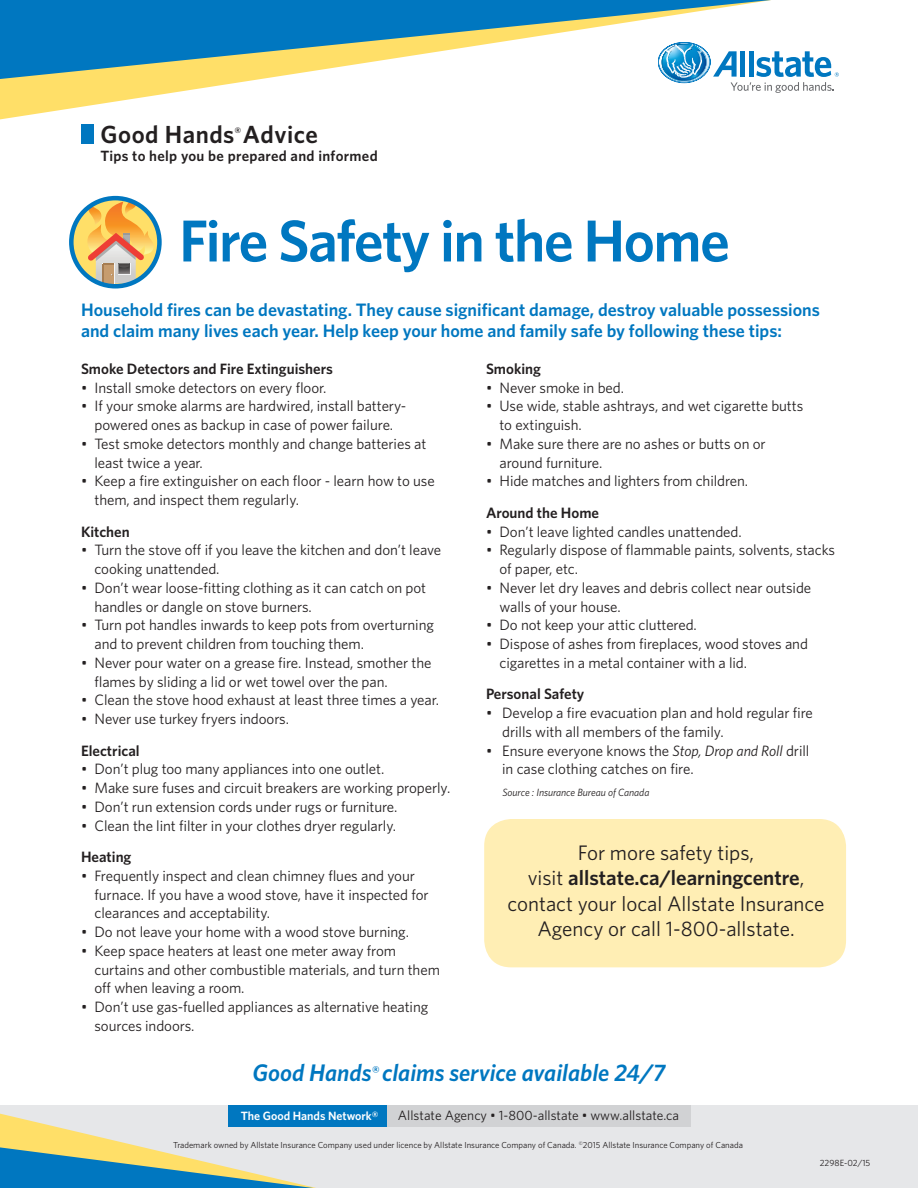
<style>
.page{position:relative;width:918px;height:1188px;background:#fff}
.page>*{position:absolute;margin:0;border:0;box-sizing:border-box;transform-origin:0 0}
.t1{font:600 59.25px "Whitney";letter-spacing:-.025em;color:#0077c0}
.t2{font:600 24.75px "Whitney";letter-spacing:.02em;color:#231f20}
.t3{font:italic 600 24px "Whitney";color:#0077c0}
.t4{font:21px/25.5px "Whitney";color:#231f20;text-align:center}
.first_paragraph{font:600 18px/21px "Whitney";color:#0077c0}
.Bullet_Points{font:15px/18.8px "Whitney";letter-spacing:-.005em;color:#231f20}
.Bullet_Heading{font:600 15px "Whitney";color:#231f20}
.t5{font:600 14.85px "Whitney";letter-spacing:.02em;color:#231f20}
.t6{font:13.5px "Whitney";color:#231f20}
.t7{font:600 12px "Whitney";color:#fff}
.Bullet_Points-2{font:italic 10.5px "Whitney";letter-spacing:-.005em;color:#231f20}
.t8{font:9px "Whitney";color:#231f20}
.t9{font:8.7px "Whitney";color:#231f20}
.s1{font-style:italic}
.s2{font-weight:600}
</style>
<div class="page">
<div style="left:81px;top:124px;width:13px;height:20px;background:#0077c0"></div>
<svg style="left:0;top:79px;width:261px;height:40px"></svg>
<svg style="left:0;top:0;width:771px;height:79px;fill:#0077c0"></svg>
<svg style="left:658px;top:43px;width:181px;height:50px"></svg>
<div style="left:0;top:1106px;width:918px;height:82px;background:#e6e7e9"></div>
<svg style="left:0;top:1114px;width:316px;height:74px"></svg>
<div style="left:228px;top:1106px;width:159px;height:21px;background:#0077c0"></div>
<div style="left:387px;top:1106px;width:303px;height:21px;background:#d1d2d4"></div>
<div style="left:484px;top:819px;width:362px;height:148px;background:#ffeeb4;border-radius:27px"></div>
<svg style="left:71px;top:198px;width:88px;height:88px"></svg>
<svg style="left:87px;top:201px;width:67px;height:83px;background:#d8b57b"></svg>
<div style="left:69px;top:196px;width:93px;height:93px;border:4px solid #0077c0;border-radius:50%"></div>
<p class="t2" style="left:101px;top:119px;width:219px">Good Hands<sup>®</sup>Advice</p>
<p class="t5" style="left:101px;top:146px;width:279px">Tips to help you be prepared and informed</p>
<p class="t1" style="left:179px;top:205px;width:552px">Fire Safety in the Home</p>
<p class="first_paragraph" style="left:81px;top:299px;width:741px">Household fires can be devastating. They cause significant damage, destroy valuable possessions and claim many lives each year. Help keep your home and family safe by following these tips:</p>
<p class="Bullet_Heading" style="left:81px;top:360px;width:253px">Smoke Detectors and Fire Extinguishers</p>
<p class="Bullet_Points" style="left:81px;top:378px;width:247px">• Install smoke detectors on every floor.</p>
<p class="Bullet_Points" style="left:81px;top:396px;width:327px;text-align:center">• If your smoke alarms are hardwired, install battery&shy;powered ones as backup in case of power failure.</p>
<p class="Bullet_Points" style="left:94px;top:434px;width:333px;text-indent:-14px">• Test smoke detectors monthly and change batteries at least twice a year.</p>
<p class="Bullet_Points" style="left:94px;top:471px;width:342px;text-indent:-14px">• Keep a fire extinguisher on each floor - learn how to use them, and inspect them regularly.</p>
<p class="Bullet_Heading" style="left:81px;top:522px;width:50px">Kitchen</p>
<p class="Bullet_Points" style="left:94px;top:540px;width:348px;text-indent:-14px">• Turn the stove off if you leave the kitchen and don’t leave cooking unattended.</p>
<p class="Bullet_Points" style="left:94px;top:578px;width:333px;text-indent:-14px">• Don’t wear loose-fitting clothing as it can catch on pot handles or dangle on stove burners.</p>
<p class="Bullet_Points" style="left:94px;top:615px;width:341px;text-indent:-14px">• Turn pot handles inwards to keep pots from overturning and to prevent children from touching them.</p>
<p class="Bullet_Points" style="left:94px;top:653px;width:339px;text-indent:-14px">• Never pour water on a grease fire. Instead, smother the flames by sliding a lid or wet towel over the pan.</p>
<p class="Bullet_Points" style="left:81px;top:690px;width:360px">• Clean the stove hood exhaust at least three times a year.</p>
<p class="Bullet_Points" style="left:81px;top:709px;width:210px">• Never use turkey fryers indoors.</p>
<p class="Bullet_Heading" style="left:81px;top:741px;width:60px">Electrical</p>
<p class="Bullet_Points" style="left:81px;top:759px;width:305px">• Don’t plug too many appliances into one outlet.</p>
<p class="Bullet_Points" style="left:81px;top:778px;width:371px">• Make sure fuses and circuit breakers are working properly.</p>
<p class="Bullet_Points" style="left:81px;top:797px;width:318px">• Don’t run extension cords under rugs or furniture.</p>
<p class="Bullet_Points" style="left:81px;top:816px;width:317px">• Clean the lint filter in your clothes dryer regularly.</p>
<p class="Bullet_Heading" style="left:81px;top:848px;width:52px">Heating</p>
<p class="Bullet_Points" style="left:94px;top:866px;width:336px;text-indent:-14px">• Frequently inspect and clean chimney flues and your furnace. If you have a wood stove, have it inspected for clearances and acceptability.</p>
<p class="Bullet_Points" style="left:81px;top:922px;width:330px">• Do not leave your home with a wood stove burning.</p>
<p class="Bullet_Points" style="left:94px;top:941px;width:347px;text-indent:-14px">• Keep space heaters at least one meter away from curtains and other combustible materials, and turn them off when leaving a room.</p>
<p class="Bullet_Points" style="left:94px;top:997px;width:335px;text-indent:-14px">• Don’t use gas-fuelled appliances as alternative heating sources indoors.</p>
<p class="Bullet_Heading" style="left:486px;top:360px;width:57px">Smoking</p>
<p class="Bullet_Points" style="left:486px;top:378px;width:139px">• Never smoke in bed.</p>
<p class="Bullet_Points" style="left:500px;top:396px;width:305px;text-indent:-14px">• Use wide, stable ashtrays, and wet cigarette butts to extinguish.</p>
<p class="Bullet_Points" style="left:500px;top:434px;width:268px;text-indent:-14px">• Make sure there are no ashes or butts on or around furniture.</p>
<p class="Bullet_Points" style="left:486px;top:471px;width:264px">• Hide matches and lighters from children.</p>
<p class="Bullet_Heading" style="left:486px;top:504px;width:115px">Around the Home</p>
<p class="Bullet_Points" style="left:486px;top:522px;width:257px">• Don’t leave lighted candles unattended.</p>
<p class="Bullet_Points" style="left:500px;top:540px;width:337px;text-indent:-14px">• Regularly dispose of flammable paints, solvents, stacks of paper, etc.</p>
<p class="Bullet_Points" style="left:500px;top:578px;width:313px;text-indent:-14px">• Never let dry leaves and debris collect near outside walls of your house.</p>
<p class="Bullet_Points" style="left:486px;top:615px;width:212px">• Do not keep your attic cluttered.</p>
<p class="Bullet_Points" style="left:500px;top:634px;width:310px;text-indent:-14px">• Dispose of ashes from fireplaces, wood stoves and cigarettes in a metal container with a lid.</p>
<p class="Bullet_Heading" style="left:486px;top:685px;width:100px">Personal Safety</p>
<p class="Bullet_Points" style="left:502px;top:703px;width:312px;text-indent:-16px">• Develop a fire evacuation plan and hold regular fire drills with all members of the family.</p>
<p class="Bullet_Points" style="left:502px;top:741px;width:309px;text-indent:-16px">• Ensure everyone knows the <span class="s1">Stop, Drop and Roll</span> drill in case clothing catches on fire.</p>
<p class="Bullet_Points-2" style="left:503px;top:787px;width:148px">Source : Insurance Bureau of Canada</p>
<p class="t4" style="left:508px;top:839px;width:318px">For more safety tips,<br>visit <span class="s2">allstate.ca/learningcentre</span>, contact your local Allstate Insurance<br>Agency or call 1-800-allstate.</p>
<p class="t3" style="left:252px;top:1058px;width:415px">Good Hands<sup>®</sup> claims service available 24/7</p>
<p class="t7" style="left:241px;top:1109px;width:139px">The Good Hands Network®</p>
<p class="t6" style="left:398px;top:1108px;width:283px">Allstate Agency • 1-800-allstate • www.allstate.ca</p>
<p class="t9" style="left:173px;top:1140px;width:571px">Trademark owned by Allstate Insurance Company used under licence by Allstate Insurance Company of Canada. <sup>©</sup>2015 Allstate Insurance Company of Canada</p>
<p class="t8" style="left:820px;top:1158px;width:52px">2298E-02/15</p>
</div>
